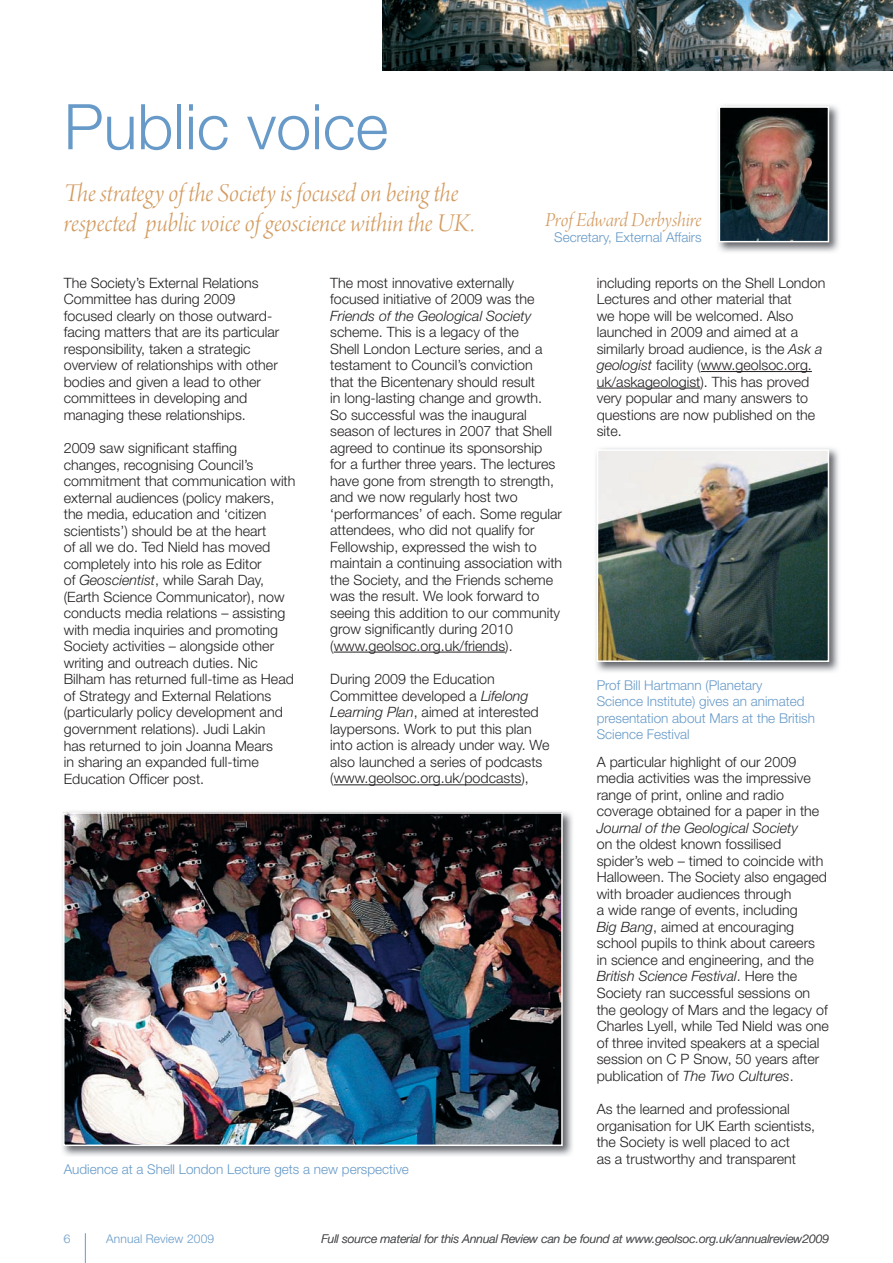
<style>
.page{position:relative;width:893px;height:1263px;background:#fff}
.page>*{position:absolute;margin:0;border:0;box-sizing:border-box;transform-origin:0 0}
.t1{font:300 63px "Helvetica Neue";color:#679ac8}
.t2{font:27px/30px "Arno Pro Light Italic Display";letter-spacing:-.005em;color:#d39c61}
.t3{font:21px "Arno Pro Light Italic Display";letter-spacing:-.005em;color:#d39c61}
.t4{font:300 14.25px/16.5px "Helvetica Neue";color:#231f20}
.t5{font:italic 300 14.25px "Helvetica Neue";color:#231f20}
.t6{font:300 13.5px/16.5px "Helvetica Neue";color:#679ac8}
.t7{font:italic 300 12px "Helvetica Neue";color:#57585a}
.t8{font:300 12px "Helvetica Neue";letter-spacing:.01em;color:#679ac8}
.s1{font-style:italic}
</style>
<div class="page">
<img style="left:383px;top:0;width:510px;height:71px">
<hr style="left:701px;top:371px;width:111px;height:1px;background:#231f20">
<hr style="left:597px;top:388px;width:103px;height:1px;background:#231f20">
<hr style="left:334px;top:652px;width:171px;height:1px;background:#231f20">
<hr style="left:334px;top:784px;width:187px;height:1px;background:#231f20">
<hr style="left:85px;top:1233px;width:1px;height:30px;background:#679ac8">
<img style="left:718px;top:105px;width:121px;height:147px">
<img style="left:722px;top:109px;width:104px;height:130px">
<div style="left:719px;top:106px;width:110px;height:136px;border:2px solid #fff"></div>
<img style="left:62px;top:811px;width:511px;height:345px">
<img style="left:66px;top:815px;width:494px;height:328px">
<div style="left:63px;top:812px;width:500px;height:334px;border:2px solid #fff"></div>
<img style="left:596px;top:448px;width:243px;height:224px">
<img style="left:600px;top:452px;width:226px;height:207px">
<div style="left:597px;top:449px;width:232px;height:213px;border:2px solid #fff"></div>
<h1 class="t1" style="left:64px;top:88px;width:326px">Public voice</h1>
<h2 class="t2" style="left:64px;top:179px;width:413px">The strategy of the Society is focused on being the respected public voice of geoscience within the UK.</h2>
<h3 class="t3" style="left:545px;top:208px;width:158px">Prof Edward Derbyshire</h3>
<p class="t6" style="left:554px;top:229px;width:149px">Secretary, External Affairs</p>
<p class="t4" style="left:64px;top:274px;width:217px">The Society’s External Relations Committee has during 2009 focused clearly on those outward&shy;facing matters that are its particular responsibility, taken a strategic overview of relationships with other bodies and given a lead to other committees in developing and managing these relationships.</p>
<p class="t4" style="left:64px;top:440px;width:233px">2009 saw significant staffing changes, recognising Council’s commitment that communication with external audiences (policy makers, the media, education and ‘citizen scientists’) should be at the heart<br>of all we do. Ted Nield has moved completely into his role as Editor<br>of <span class="s1">Geoscientist</span>, while Sarah Day, (Earth Science Communicator), now conducts media relations – assisting with media inquiries and promoting Society activities – alongside other writing and outreach duties. Nic Bilham has returned full-time as Head of Strategy and External Relations (particularly policy development and government relations). Judi Lakin<br>has returned to join Joanna Mears<br>in sharing an expanded full-time Education Officer post.</p>
<p class="t4" style="left:330px;top:274px;width:206px">The most innovative externally focused initiative of 2009 was the</p>
<p class="t5" style="left:330px;top:307px;width:203px">Friends of the Geological Society</p>
<p class="t4" style="left:330px;top:323px;width:233px">scheme. This is a legacy of the<br>Shell London Lecture series, and a testament to Council’s conviction<br>that the Bicentenary should result<br>in long-lasting change and growth.<br>So successful was the inaugural season of lectures in 2007 that Shell agreed to continue its sponsorship<br>for a further three years. The lectures have gone from strength to strength, and we now regularly host two ‘performances’ of each. Some regular attendees, who did not qualify for Fellowship, expressed the wish to maintain a continuing association with the Society, and the Friends scheme was the result. We look forward to seeing this addition to our community grow significantly during 2010 (www.geolsoc.org.uk/friends).</p>
<p class="t4" style="left:330px;top:671px;width:221px">During 2009 the Education Committee developed a <span class="s1">Lifelong Learning Plan</span>, aimed at interested laypersons. Work to put this plan into action is already under way. We also launched a series of podcasts (www.geolsoc.org.uk/podcasts),</p>
<p class="t6" style="left:64px;top:1160px;width:347px">Audience at a Shell London Lecture gets a new perspective</p>
<p class="t4" style="left:597px;top:274px;width:230px">including reports on the Shell London<br>Lectures and other material that<br>we hope will be welcomed. Also launched in 2009 and aimed at a similarly broad audience, is the <span class="s1">Ask a geologist</span> facility (www.geolsoc.org. uk/askageologist). This has proved very popular and many answers to questions are now published on the site.</p>
<p class="t6" style="left:597px;top:676px;width:220px">Prof Bill Hartmann (Planetary<br>Science Institute) gives an animated presentation about Mars at the British<br>Science Festival</p>
<p class="t4" style="left:597px;top:753px;width:224px">A particular highlight of our 2009 media activities was the impressive range of print, online and radio coverage obtained for a paper in the</p>
<p class="t5" style="left:597px;top:819px;width:203px">Journal of the Geological Society</p>
<p class="t4" style="left:597px;top:836px;width:234px">on the oldest known fossilised spider’s web – timed to coincide with Halloween. The Society also engaged with broader audiences through<br>a wide range of events, including<br><span class="s1">Big Bang</span>, aimed at encouraging school pupils to think about careers in science and engineering, and the <span class="s1">British Science Festival</span>. Here the Society ran successful sessions on the geology of Mars and the legacy of Charles Lyell, while Ted Nield was one of three invited speakers at a special session on C P Snow, 50 years after publication of <span class="s1">The Two Cultures</span>.</p>
<p class="t4" style="left:597px;top:1101px;width:220px">As the learned and professional organisation for UK Earth scientists, the Society is well placed to act<br>as a trustworthy and transparent</p>
<p class="t8" style="left:64px;top:1231px;width:8px">6</p>
<p class="t8" style="left:106px;top:1231px;width:109px">Annual Review 2009</p>
<p class="t7" style="left:321px;top:1231px;width:509px">Full source material for this Annual Review can be found at www.geolsoc.org.uk/annualreview2009</p>
</div>
